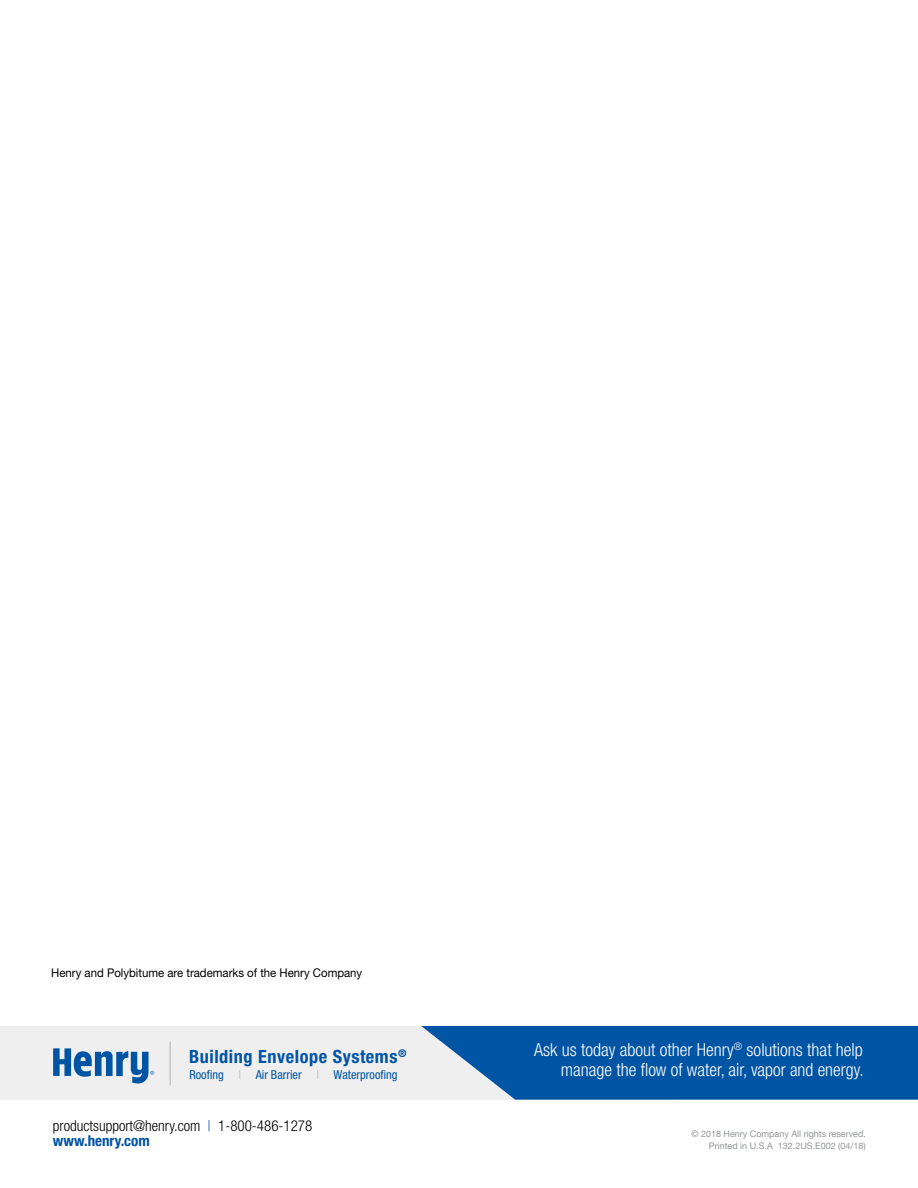
<style>
.page{position:relative;width:918px;height:1188px;background:#fff}
.page>*{position:absolute;margin:0;border:0;box-sizing:border-box;transform-origin:0 0}
.t1{font:700 condensed 18.3px "Helvetica Neue";letter-spacing:.03em;color:#0054a4}
.t2{font:300 condensed 18px/19.5px "Helvetica Neue";color:#fff;text-align:right}
.t3{font:300 condensed 15px/15px "Helvetica Neue";color:#000}
.t4{font:condensed 12.3px "Helvetica Neue";color:#0054a4}
.t5{font:12px "Helvetica Neue";color:#000;scale:.95 1}
.t6{font:9px/12px "Helvetica Neue";color:#939598;text-align:right}
.s1{color:#bcbec0}
.s2{color:#0054a4}
.s3{font-weight:700;color:#0054a4}
</style>
<div class="page">
<div style="left:0;top:1026px;width:670px;height:74px;background:#efeff0"></div>
<svg style="left:53px;top:1048px;width:101px;height:36px"></svg>
<hr style="left:170px;top:1042px;width:1px;height:43px;background:#bcbec0">
<svg style="left:421px;top:1026px;width:497px;height:74px;background:#1763ab"></svg>
<p class="t5" style="left:51px;top:966px;width:329px">Henry and Polybitume are trademarks of the Henry Company</p>
<p class="t1" style="left:189px;top:1045px;width:219px">Building Envelope Systems<sup>®</sup></p>
<p class="t4" style="left:189px;top:1067px;width:210px">Roofing <span class="s1">|</span> Air Barrier <span class="s1">|</span> Waterproofing</p>
<p class="t3" style="left:53px;top:1118px;width:261px">productsupport@henry.com <span class="s2">|</span> 1-800-486-1278 <span class="s3">www.henry.com</span></p>
<p class="t2" style="left:534px;top:1040px;width:331px">Ask us today about other Henry<sup>®</sup> solutions that help manage the flow of water, air, vapor and energy.</p>
<p class="t6" style="left:691px;top:1128px;width:176px">© 2018 Henry Company All rights reserved.<br>Printed in U.S.A 132.2US.E002 (04/18)</p>
</div>
